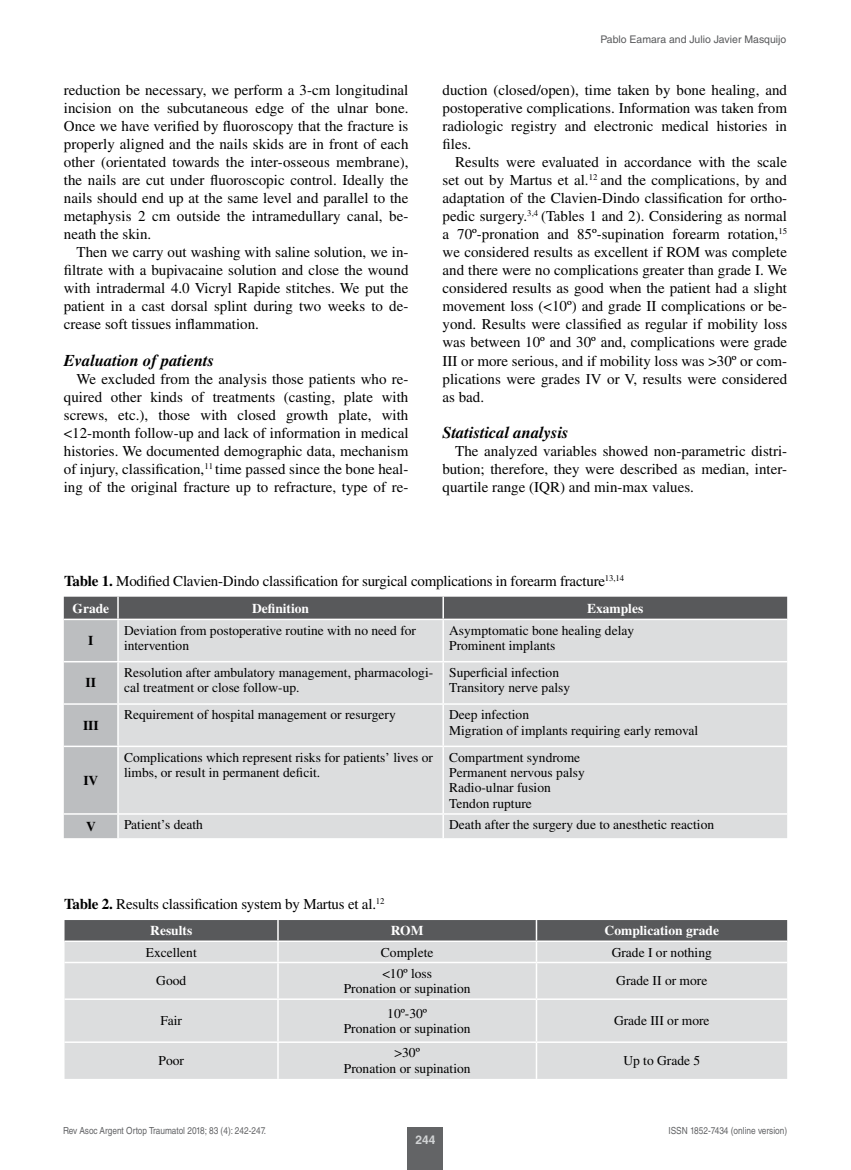
<style>
.page{position:relative;width:851px;height:1170px;background:#fff}
.page>*{position:absolute;margin:0;border:0;box-sizing:border-box;transform-origin:0 0}
.t1{font:italic 700 16.5px "Times LT Std";color:#000}
.t2{font:15px/18px "Times LT Std";color:#000;text-align:justify}
.t3{font:13.5px/15.5px "Times LT Std";color:#000}
.t4{font:700 13.5px "Times LT Std";color:#fff}
.t5{font:700 13.5px "Times LT Std";color:#000}
.t6{font:700 12px "Helvetica LT Std";color:#d1d3d4}
.t7{font:10.5px "Helvetica LT Std";color:#58595b}
.t8{font:9.75px "Helvetica LT Std";color:#636466;scale:.85 1}
.s1{font-weight:700}
</style>
<div class="page">
<div style="left:407px;top:1127px;width:36px;height:42px;background:#636466"></div>
<svg style="left:64px;top:596px;width:723px;height:242px;background:#858688"></svg>
<div style="left:119px;top:620px;width:668px;height:218px;background:#dcddde"></div>
<hr style="left:117px;top:596px;width:2px;height:22px;background:#fff">
<hr style="left:442px;top:596px;width:2px;height:22px;background:#fff">
<hr style="left:64px;top:618px;width:54px;height:2px;background:#fff">
<hr style="left:118px;top:618px;width:325px;height:2px;background:#fff">
<hr style="left:117px;top:620px;width:2px;height:41px;background:#fff">
<hr style="left:443px;top:618px;width:344px;height:2px;background:#fff">
<hr style="left:442px;top:620px;width:2px;height:41px;background:#fff">
<hr style="left:64px;top:661px;width:54px;height:1px;background:#fff">
<hr style="left:118px;top:661px;width:325px;height:1px;background:#fff">
<hr style="left:117px;top:662px;width:2px;height:41px;background:#fff">
<hr style="left:443px;top:661px;width:344px;height:1px;background:#fff">
<hr style="left:442px;top:662px;width:2px;height:41px;background:#fff">
<hr style="left:64px;top:703px;width:54px;height:1px;background:#fff">
<hr style="left:118px;top:703px;width:325px;height:1px;background:#fff">
<hr style="left:117px;top:704px;width:2px;height:41px;background:#fff">
<hr style="left:443px;top:703px;width:344px;height:1px;background:#fff">
<hr style="left:442px;top:704px;width:2px;height:41px;background:#fff">
<hr style="left:64px;top:745px;width:54px;height:2px;background:#fff">
<hr style="left:118px;top:745px;width:325px;height:2px;background:#fff">
<hr style="left:117px;top:747px;width:2px;height:66px;background:#fff">
<hr style="left:443px;top:745px;width:344px;height:2px;background:#fff">
<hr style="left:442px;top:747px;width:2px;height:66px;background:#fff">
<hr style="left:64px;top:813px;width:54px;height:1px;background:#fff">
<hr style="left:118px;top:813px;width:325px;height:1px;background:#fff">
<hr style="left:117px;top:814px;width:2px;height:24px;background:#fff">
<hr style="left:443px;top:813px;width:344px;height:1px;background:#fff">
<hr style="left:442px;top:814px;width:2px;height:24px;background:#fff">
<div style="left:64px;top:920px;width:723px;height:20px;background:#58595b"></div>
<div style="left:64px;top:941px;width:723px;height:137px;background:#dcddde"></div>
<hr style="left:277px;top:919px;width:2px;height:21px;background:#fff">
<hr style="left:535px;top:919px;width:2px;height:21px;background:#fff">
<hr style="left:277px;top:941px;width:2px;height:20px;background:#fff">
<hr style="left:535px;top:941px;width:2px;height:20px;background:#fff">
<hr style="left:64px;top:961px;width:214px;height:2px;background:#fff">
<hr style="left:278px;top:961px;width:258px;height:2px;background:#fff">
<hr style="left:277px;top:963px;width:2px;height:35px;background:#fff">
<hr style="left:536px;top:961px;width:251px;height:2px;background:#fff">
<hr style="left:535px;top:963px;width:2px;height:35px;background:#fff">
<hr style="left:64px;top:998px;width:214px;height:1px;background:#fff">
<hr style="left:278px;top:998px;width:258px;height:1px;background:#fff">
<hr style="left:277px;top:999px;width:2px;height:42px;background:#fff">
<hr style="left:536px;top:998px;width:251px;height:1px;background:#fff">
<hr style="left:535px;top:999px;width:2px;height:42px;background:#fff">
<hr style="left:64px;top:1041px;width:214px;height:1px;background:#fff">
<hr style="left:278px;top:1041px;width:258px;height:1px;background:#fff">
<hr style="left:277px;top:1042px;width:2px;height:36px;background:#fff">
<hr style="left:536px;top:1041px;width:251px;height:1px;background:#fff">
<hr style="left:535px;top:1042px;width:2px;height:36px;background:#fff">
<p class="t2" style="left:64px;top:81px;width:346px">reduction be necessary, we perform a 3-cm longitudinal incision on the subcutaneous edge of the ulnar bone.<br>Once we have verified by fluoroscopy that the fracture is properly aligned and the nails skids are in front of each other (orientated towards the inter-osseous membrane), the nails are cut under fluoroscopic control. Ideally the nails should end up at the same level and parallel to the metaphysis 2 cm outside the intramedullary canal, be&shy;neath the skin.</p>
<p class="t2" style="left:64px;top:243px;width:346px;text-indent:13px">Then we carry out washing with saline solution, we in&shy;filtrate with a bupivacaine solution and close the wound with intradermal 4.0 Vicryl Rapide stitches. We put the patient in a cast dorsal splint during two weeks to de&shy;crease soft tissues inflammation.</p>
<p class="t1" style="left:64px;top:350px;width:152px">Evaluation of patients</p>
<p class="t2" style="left:64px;top:369px;width:346px;text-indent:13px">We excluded from the analysis those patients who re&shy;quired other kinds of treatments (casting, plate with screws, etc.), those with closed growth plate, with &lt;12-month follow-up and lack of information in medical histories. We documented demographic data, mechanism of injury, classification,<sup>11</sup> time passed since the bone heal&shy;ing of the original fracture up to refracture, type of re-</p>
<p class="t7" style="left:600px;top:33px;width:187px">Pablo Eamara and Julio Javier Masquijo</p>
<p class="t2" style="left:442px;top:81px;width:346px">duction (closed/open), time taken by bone healing, and postoperative complications. Information was taken from radiologic registry and electronic medical histories in files.</p>
<p class="t2" style="left:442px;top:153px;width:346px;text-indent:13px">Results were evaluated in accordance with the scale set out by Martus et al.<sup>12</sup> and the complications, by and adaptation of the Clavien-Dindo classification for ortho&shy;pedic surgery.<sup>3,4</sup> (Tables 1 and 2). Considering as normal a 70º-pronation and 85º-supination forearm rotation,<sup>15 </sup>we considered results as excellent if ROM was complete and there were no complications greater than grade I. We considered results as good when the patient had a slight movement loss (&lt;10º) and grade II complications or be&shy;yond. Results were classified as regular if mobility loss was between 10º and 30º and, complications were grade III or more serious, and if mobility loss was &gt;30º or com&shy;plications were grades IV or V, results were considered as bad.</p>
<p class="t1" style="left:442px;top:422px;width:128px">Statistical analysis</p>
<p class="t2" style="left:442px;top:441px;width:346px;text-indent:13px">The analyzed variables showed non-parametric distri&shy;bution; therefore, they were described as median, inter&shy;quartile range (IQR) and min-max values.</p>
<p class="t2" style="left:64px;top:572px;width:561px"><span class="s1">Table 1.</span> Modified Clavien-Dindo classification for surgical complications in forearm fracture<sup>13,14</sup></p>
<p class="t4" style="left:72px;top:600px;width:38px">Grade</p>
<p class="t4" style="left:252px;top:600px;width:59px">Definition</p>
<p class="t4" style="left:587px;top:600px;width:58px">Examples</p>
<p class="t5" style="left:88px;top:632px;width:7px">I</p>
<p class="t3" style="left:124px;top:622px;width:293px">Deviation from postoperative routine with no need for intervention</p>
<p class="t3" style="left:449px;top:622px;width:186px">Asymptomatic bone healing delay<br>Prominent implants</p>
<p class="t5" style="left:86px;top:674px;width:12px">II</p>
<p class="t3" style="left:124px;top:664px;width:311px">Resolution after ambulatory management, pharmacologi&shy;cal treatment or close follow-up.</p>
<p class="t3" style="left:449px;top:664px;width:122px">Superficial infection<br>Transitory nerve palsy</p>
<p class="t5" style="left:83px;top:717px;width:17px">III</p>
<p class="t3" style="left:124px;top:707px;width:273px">Requirement of hospital management or resurgery</p>
<p class="t3" style="left:449px;top:707px;width:250px">Deep infection<br>Migration of implants requiring early removal</p>
<p class="t5" style="left:83px;top:772px;width:16px">IV</p>
<p class="t3" style="left:124px;top:749px;width:310px">Complications which represent risks for patients’ lives or limbs, or result in permanent deficit.</p>
<p class="t3" style="left:449px;top:749px;width:137px">Compartment syndrome<br>Permanent nervous palsy<br>Radio-ulnar fusion<br>Tendon rupture</p>
<p class="t5" style="left:86px;top:818px;width:11px">V</p>
<p class="t3" style="left:124px;top:816px;width:80px">Patient’s death</p>
<p class="t3" style="left:449px;top:816px;width:266px">Death after the surgery due to anesthetic reaction</p>
<p class="t2" style="left:64px;top:894px;width:322px"><span class="s1">Table 2.</span> Results classification system by Martus et al.<sup>12</sup></p>
<p class="t4" style="left:150px;top:922px;width:43px">Results</p>
<p class="t4" style="left:391px;top:922px;width:34px">ROM</p>
<p class="t4" style="left:604px;top:922px;width:116px">Complication grade</p>
<p class="t3" style="left:146px;top:944px;width:52px">Excellent</p>
<p class="t3" style="left:381px;top:944px;width:54px">Complete</p>
<p class="t3" style="left:611px;top:944px;width:102px">Grade I or nothing</p>
<p class="t3" style="left:156px;top:973px;width:31px">Good</p>
<p class="t3" style="left:344px;top:965px;width:128px;text-align:center">&lt;10º loss<br>Pronation or supination</p>
<p class="t3" style="left:616px;top:973px;width:93px">Grade II or more</p>
<p class="t3" style="left:160px;top:1012px;width:23px">Fair</p>
<p class="t3" style="left:344px;top:1005px;width:128px;text-align:center">10º-30º<br>Pronation or supination</p>
<p class="t3" style="left:614px;top:1012px;width:97px">Grade III or more</p>
<p class="t3" style="left:158px;top:1052px;width:27px">Poor</p>
<p class="t3" style="left:344px;top:1044px;width:128px;text-align:center">&gt;30º<br>Pronation or supination</p>
<p class="t3" style="left:623px;top:1052px;width:78px">Up to Grade 5</p>
<p class="t8" style="left:63px;top:1125px;width:240px">Rev Asoc Argent Ortop Traumatol 2018; 83 (4): 242-247.</p>
<p class="t6" style="left:415px;top:1131px;width:22px">244</p>
<p class="t8" style="left:668px;top:1125px;width:141px">ISSN 1852-7434 (online version)</p>
</div>
